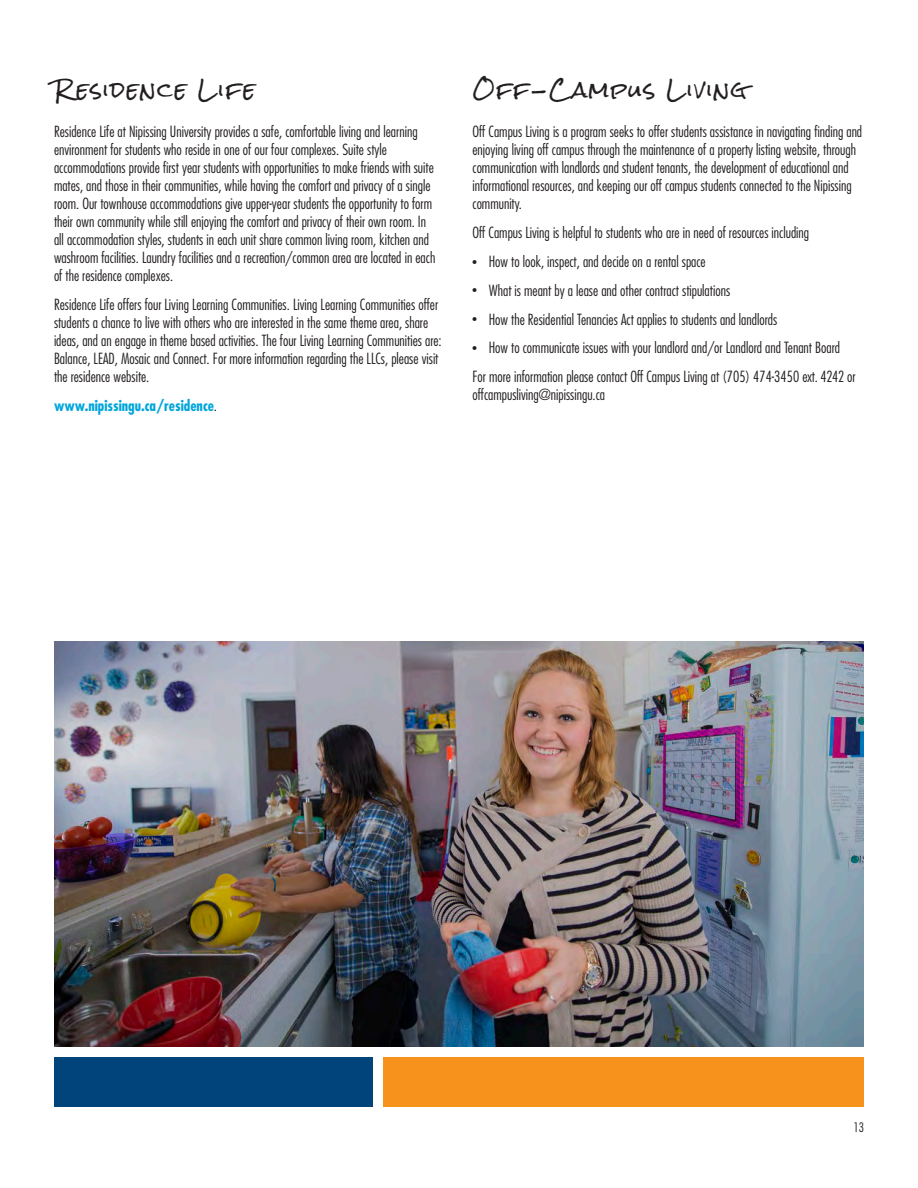
<style>
.page{position:relative;width:918px;height:1188px;background:#fff}
.page>*{position:absolute;margin:0;border:0;box-sizing:border-box;transform-origin:0 0}
.Scribble_HEAD{font:21px "Rock Salt";letter-spacing:.07em;color:#231f20}
.Paragraph{font:300 condensed 15px/18px "Futura Std";color:#231f20}
.Bullets__space_after{font:300 condensed 15px "Futura Std";color:#231f20}
.Paragraph-2{font:700 condensed 15px "Futura Std";color:#00a6db}
.t1{font:300 condensed 12.75px "Futura Std";color:#231f20}
.s1{font-weight:300;color:#231f20}
.s2{font-size:10.5px}
</style>
<div class="page">
<div style="left:384px;top:1058px;width:480px;height:49px;background:#f7931d"></div>
<div style="left:54px;top:1058px;width:319px;height:49px;background:#00447b"></div>
<img style="left:54px;top:642px;width:810px;height:404px">
<p class="Scribble_HEAD" style="left:54px;top:78px;width:203px">Residence Life</p>
<p class="Paragraph" style="left:54px;top:123px;width:383px">Residence Life at Nipissing University provides a safe, comfortable living and learning environment for students who reside in one of our four complexes. Suite style accommodations provide first year students with opportunities to make friends with suite mates, and those in their communities, while having the comfort and privacy of a single room. Our townhouse accommodations give upper-year students the opportunity to form their own community while still enjoying the comfort and privacy of their own room. In all accommodation styles, students in each unit share common living room, kitchen and washroom facilities. Laundry facilities and a recreation/common area are located in each of the residence complexes.</p>
<p class="Paragraph" style="left:54px;top:296px;width:389px">Residence Life offers four Living Learning Communities. Living Learning Communities offer students a chance to live with others who are interested in the same theme area, share ideas, and an engage in theme based activities. The four Living Learning Communities are:<br>Balance, LEAD, Mosaic and Connect. For more information regarding the LLCs, please visit the residence website.</p>
<p class="Paragraph-2" style="left:54px;top:396px;width:165px">www.nipissingu.ca/residence<span class="s1">.</span></p>
<p class="Scribble_HEAD" style="left:472px;top:78px;width:276px">Off-C ampus Living</p>
<p class="Paragraph" style="left:472px;top:123px;width:391px">Off Campus Living is a program seeks to offer students assistance in navigating finding and enjoying living off campus through the maintenance of a property listing website, through communication with landlords and student tenants, the development of educational and informational resources, and keeping our off campus students connected to the Nipissing community.</p>
<p class="Paragraph" style="left:472px;top:224px;width:338px">Off Campus Living is helpful to students who are in need of resources including</p>
<p class="Bullets__space_after" style="left:472px;top:253px;width:235px"><span class="s2">•</span> How to look, inspect, and decide on a rental space</p>
<p class="Bullets__space_after" style="left:472px;top:281px;width:259px"><span class="s2">•</span> What is meant by a lease and other contract stipulations</p>
<p class="Bullets__space_after" style="left:472px;top:310px;width:306px"><span class="s2">•</span> How the Residential Tenancies Act applies to students and landlords</p>
<p class="Bullets__space_after" style="left:472px;top:339px;width:369px"><span class="s2">•</span> How to communicate issues with your landlord and/or Landlord and Tenant Board</p>
<p class="Paragraph" style="left:472px;top:368px;width:384px">For more information please contact Off Campus Living at (705) 474-3450 ext. 4242 or offcampusliving@nipissingu.ca</p>
<p class="t1" style="left:853px;top:1120px;width:12px">13</p>
</div>
